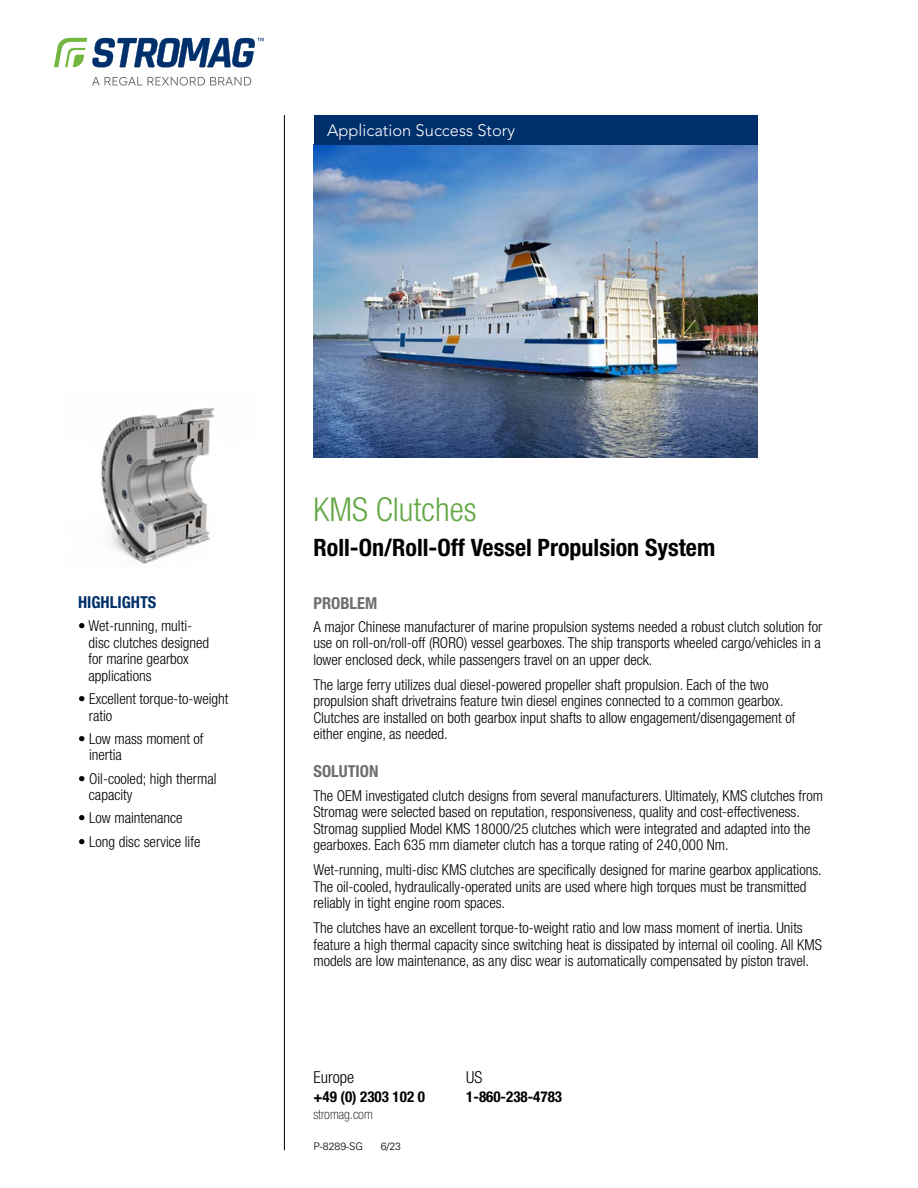
<style>
.page{position:relative;width:918px;height:1188px;background:#fff}
.page>*{position:absolute;margin:0;border:0;box-sizing:border-box;transform-origin:0 0}
.t1{font:300 condensed 33px "Helvetica Neue LT Std";color:#62a744}
.Sub-Head{font:700 condensed 24px "Helvetica Neue LT Std";color:#000}
.t2{font:300 16.5px "Avenir LT Std";color:#fff}
.Body_Header{font:700 condensed 16.5px "Helvetica Neue LT Std";color:#6d6e71}
.Highlights_Header{font:700 condensed 16.5px "Helvetica Neue LT Std";color:#00306b}
.t3{font:300 condensed 16.5px "Helvetica Neue LT Std";color:#000}
.Solution_Copy{font:300 condensed 15px/16.5px "Helvetica Neue LT Std";color:#000}
.Bullet_Copy{font:300 condensed 15px/16.5px "Helvetica Neue LT Std";color:#000}
.t4{font:700 condensed 15px "Helvetica Neue LT Std";color:#000}
.t5{font:100 condensed 13.5px "Helvetica Neue LT Std";color:#000}
.t6{font:300 10.5px "Univers LT Std";color:#000}
</style>
<div class="page">
<img style="left:314px;top:144px;width:443px;height:313px">
<div style="left:314px;top:115px;width:443px;height:29px;background:#00306b"></div>
<hr style="left:284px;top:115px;width:1px;height:1035px;background:#000">
<img style="left:101px;top:408px;width:114px;height:156px">
<svg style="left:92px;top:77px;width:159px;height:9px"></svg>
<svg style="left:54px;top:38px;width:210px;height:29px"></svg>
<p class="t2" style="left:327px;top:121px;width:189px">Application Success Story</p>
<p class="Highlights_Header" style="left:78px;top:592px;width:80px">HIGHLIGHTS</p>
<p class="Bullet_Copy" style="left:89px;top:618px;width:122px;text-indent:-11px">• Wet-running, multi&shy;disc clutches designed for marine gearbox applications</p>
<p class="Bullet_Copy" style="left:89px;top:690px;width:141px;text-indent:-11px">• Excellent torque-to-weight ratio</p>
<p class="Bullet_Copy" style="left:89px;top:730px;width:116px;text-indent:-11px">• Low mass moment of inertia</p>
<p class="Bullet_Copy" style="left:89px;top:770px;width:129px;text-indent:-11px">• Oil-cooled; high thermal capacity</p>
<p class="Bullet_Copy" style="left:78px;top:810px;width:106px">• Low maintenance</p>
<p class="Bullet_Copy" style="left:78px;top:833px;width:124px">• Long disc service life</p>
<p class="t1" style="left:314px;top:490px;width:165px">KMS Clutches</p>
<p class="Sub-Head" style="left:314px;top:533px;width:403px">Roll-On/Roll-Off Vessel Propulsion System</p>
<p class="Body_Header" style="left:313px;top:593px;width:65px">PROBLEM</p>
<p class="Solution_Copy" style="left:313px;top:618px;width:510px;text-align:justify">A major Chinese manufacturer of marine propulsion systems needed a robust clutch solution for use on roll-on/roll-off (RORO) vessel gearboxes. The ship transports wheeled cargo/vehicles in a lower enclosed deck, while passengers travel on an upper deck.</p>
<p class="Solution_Copy" style="left:313px;top:676px;width:483px">The large ferry utilizes dual diesel-powered propeller shaft propulsion. Each of the two propulsion shaft drivetrains feature twin diesel engines connected to a common gearbox.<br>Clutches are installed on both gearbox input shafts to allow engagement/disengagement of either engine, as needed.</p>
<p class="Body_Header" style="left:313px;top:761px;width:67px">SOLUTION</p>
<p class="Solution_Copy" style="left:313px;top:787px;width:511px">The OEM investigated clutch designs from several manufacturers. Ultimately, KMS clutches from Stromag were selected based on reputation, responsiveness, quality and cost-effectiveness.<br>Stromag supplied Model KMS 18000/25 clutches which were integrated and adapted into the gearboxes. Each 635 mm diameter clutch has a torque rating of 240,000 Nm.</p>
<p class="Solution_Copy" style="left:313px;top:862px;width:510px">Wet-running, multi-disc KMS clutches are specifically designed for marine gearbox applications.<br>The oil-cooled, hydraulically-operated units are used where high torques must be transmitted reliably in tight engine room spaces.</p>
<p class="Solution_Copy" style="left:313px;top:920px;width:510px">The clutches have an excellent torque-to-weight ratio and low mass moment of inertia. Units feature a high thermal capacity since switching heat is dissipated by internal oil cooling. All KMS models are low maintenance, as any disc wear is automatically compensated by piston travel.</p>
<p class="t3" style="left:314px;top:1067px;width:42px">Europe</p>
<p class="t4" style="left:314px;top:1088px;width:113px">+49 (0) 2303 102 0</p>
<p class="t5" style="left:314px;top:1106px;width:61px">stromag.com</p>
<p class="t6" style="left:314px;top:1140px;width:51px">P-8289-SG</p>
<p class="t6" style="left:381px;top:1140px;width:22px">6/23</p>
<p class="t3" style="left:466px;top:1067px;width:18px">US</p>
<p class="t4" style="left:466px;top:1088px;width:97px">1-860-238-4783</p>
</div>
